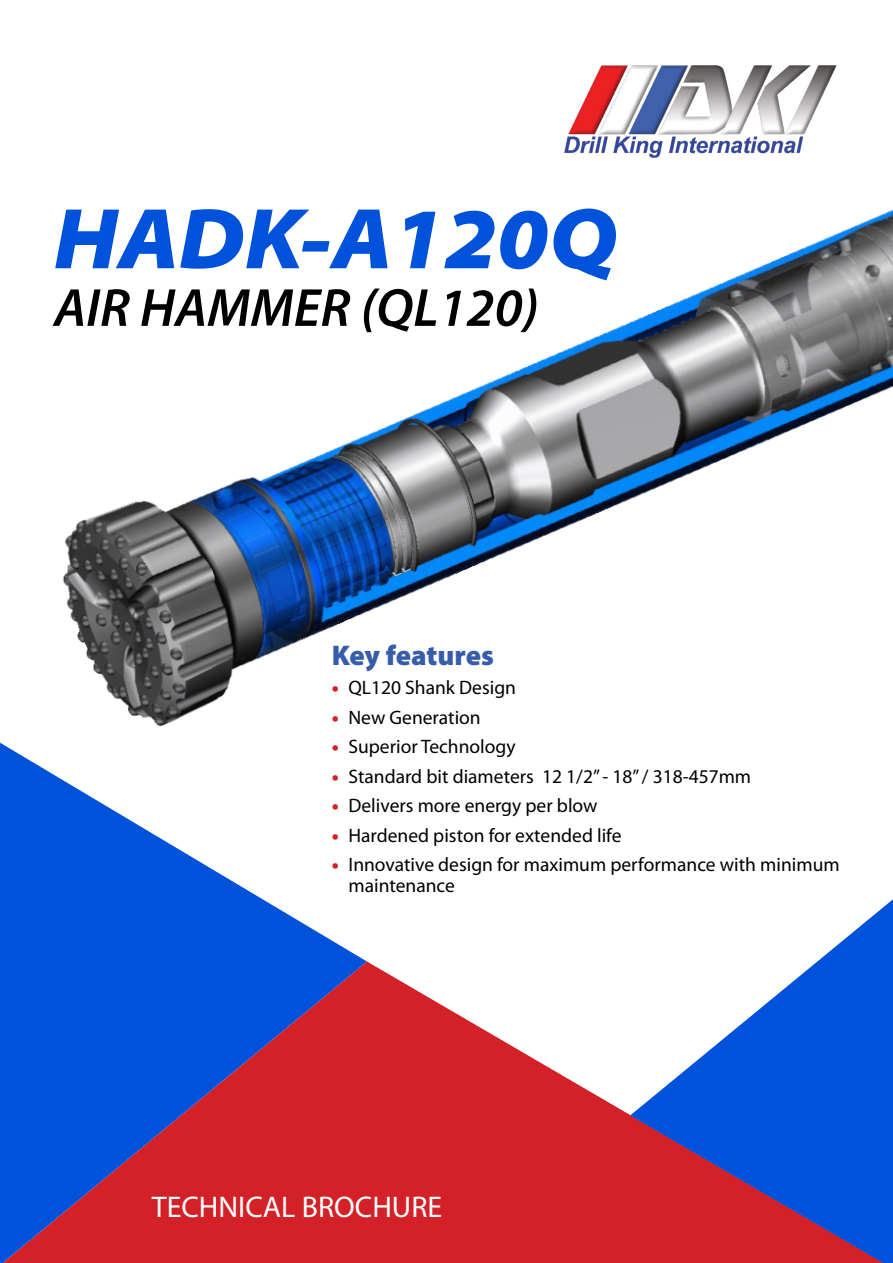
<style>
.page{position:relative;width:893px;height:1263px;background:#fff}
.page>*{position:absolute;margin:0;border:0;box-sizing:border-box;transform-origin:0 0}
.t1{font:italic 900 semi-expanded 87px "Myriad Pro";color:#0052da}
.t2{font:italic 600 54px "Myriad Pro";color:#000}
.t3{font:30px "Myriad Pro";color:#fff}
.t4{font:28.5px "Myriad Variable Concept";letter-spacing:.21em;color:#365caa}
.t5{font:19.5px/21px "Myriad Pro";color:#000}
.s1{font-weight:900;color:#d42027}
</style>
<div class="page">
<img style="left:63px;top:209px;width:830px;height:517px">
<svg style="left:367px;top:961px;width:263px;height:302px;fill:#d42027"></svg>
<svg style="left:0;top:743px;width:367px;height:520px"></svg>
<svg style="left:630px;top:899px;width:263px;height:364px;fill:#0052da"></svg>
<img style="left:564px;top:65px;width:273px;height:93px">
<h1 class="t1" style="left:54px;top:189px;width:566px">HADK-A120Q</h1>
<h2 class="t2" style="left:54px;top:273px;width:486px">AIR HAMMER (QL120)</h2>
<h3 class="t4" style="left:332px;top:638px;width:159px">Key features</h3>
<p class="t5" style="left:332px;top:677px;width:186px"><span class="s1">•</span> QL120 Shank Design</p>
<p class="t5" style="left:332px;top:706px;width:151px"><span class="s1">•</span> New Generation</p>
<p class="t5" style="left:332px;top:736px;width:186px"><span class="s1">•</span> Superior Technology</p>
<p class="t5" style="left:332px;top:765px;width:421px"><span class="s1">•</span> Standard bit diameters 12 1/2” - 18” / 318-457mm</p>
<p class="t5" style="left:332px;top:795px;width:267px"><span class="s1">•</span> Delivers more energy per blow</p>
<p class="t5" style="left:332px;top:824px;width:291px"><span class="s1">•</span> Hardened piston for extended life</p>
<p class="t5" style="left:348px;top:854px;width:493px;text-indent:-17px"><span class="s1">•</span> Innovative design for maximum performance with minimum maintenance</p>
<h3 class="t3" style="left:152px;top:1189px;width:292px">TECHNICAL BROCHURE</h3>
</div>
